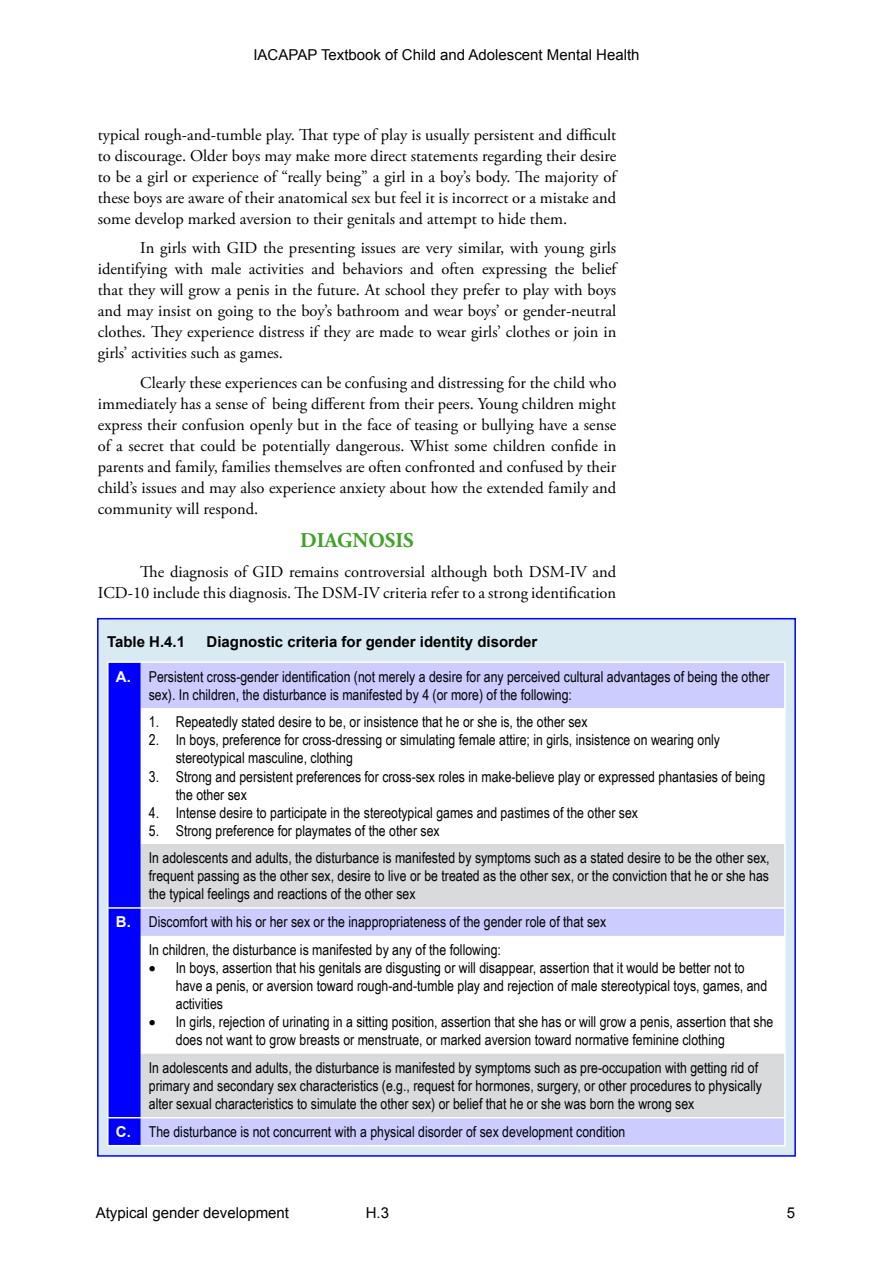
<style>
.page{position:relative;width:893px;height:1263px;background:#fff}
.page>*{position:absolute;margin:0;border:0;box-sizing:border-box;transform-origin:0 0}
.t1{font:700 21px "Adobe Garamond Pro";color:#44a12b}
.t2{font:16.5px/21px "Adobe Garamond Pro";color:#000;text-align:justify}
.t3{font:15px/18px "Arial Narrow";color:#000}
.t4{font:15px "Arial";color:#000}
.t5{font:700 15px "Arial";color:#000}
.s1{font-family:"Arial";font-weight:700;color:#fff}
</style>
<div class="page">
<div style="left:98px;top:619px;width:697px;height:537px;background:#d9eaf2"></div>
<div style="left:109px;top:663px;width:32px;height:482px;background:#00f"></div>
<div style="left:141px;top:663px;width:643px;height:482px;background:#ccf"></div>
<div style="left:141px;top:708px;width:643px;height:136px;background:#fff"></div>
<svg style="left:141px;top:844px;width:643px;height:273px;background:#e8e8ee"></svg>
<hr style="left:107px;top:661px;width:34px;height:2px;background:#fff">
<hr style="left:107px;top:663px;width:2px;height:45px;background:#fff">
<hr style="left:141px;top:661px;width:645px;height:2px;background:#fff">
<hr style="left:784px;top:663px;width:2px;height:45px;background:#fff">
<hr style="left:107px;top:708px;width:2px;height:136px;background:#fff">
<hr style="left:784px;top:708px;width:2px;height:136px;background:#fff">
<hr style="left:107px;top:844px;width:2px;height:63px;background:#fff">
<hr style="left:784px;top:844px;width:2px;height:63px;background:#fff">
<hr style="left:107px;top:1118px;width:2px;height:27px;background:#fff">
<hr style="left:784px;top:1118px;width:2px;height:27px;background:#fff">
<hr style="left:107px;top:1145px;width:34px;height:1px;background:#fff">
<hr style="left:141px;top:1145px;width:645px;height:1px;background:#fff">
<hr style="left:107px;top:907px;width:34px;height:2px;background:#fff">
<hr style="left:107px;top:909px;width:2px;height:27px;background:#fff">
<hr style="left:141px;top:907px;width:645px;height:2px;background:#fff">
<hr style="left:784px;top:909px;width:2px;height:27px;background:#fff">
<hr style="left:107px;top:936px;width:2px;height:118px;background:#fff">
<hr style="left:784px;top:936px;width:2px;height:118px;background:#fff">
<hr style="left:107px;top:1054px;width:2px;height:63px;background:#fff">
<hr style="left:784px;top:1054px;width:2px;height:63px;background:#fff">
<hr style="left:107px;top:1117px;width:34px;height:1px;background:#fff">
<hr style="left:141px;top:1117px;width:645px;height:1px;background:#fff">
<p class="t4" style="left:253px;top:45px;width:388px">IACAPAP Textbook of Child and Adolescent Mental Health</p>
<p class="t2" style="left:98px;top:124px;width:520px">typical rough-and-tumble play. That type of play is usually persistent and difficult to discourage. Older boys may make more direct statements regarding their desire to be a girl or experience of “really being” a girl in a boy’s body. The majority of these boys are aware of their anatomical sex but feel it is incorrect or a mistake and some develop marked aversion to their genitals and attempt to hide them.</p>
<p class="t2" style="left:98px;top:238px;width:520px;text-indent:43px">In girls with GID the presenting issues are very similar, with young girls identifying with male activities and behaviors and often expressing the belief that they will grow a penis in the future. At school they prefer to play with boys and may insist on going to the boy’s bathroom and wear boys’ or gender-neutral clothes. They experience distress if they are made to wear girls’ clothes or join in girls’ activities such as games.</p>
<p class="t2" style="left:98px;top:372px;width:520px;text-indent:43px">Clearly these experiences can be confusing and distressing for the child who immediately has a sense of being different from their peers. Young children might express their confusion openly but in the face of teasing or bullying have a sense of a secret that could be potentially dangerous. Whist some children confide in parents and family, families themselves are often confronted and confused by their child’s issues and may also experience anxiety about how the extended family and community will respond.</p>
<h1 class="t1" style="left:300px;top:528px;width:115px">DIAGNOSIS</h1>
<p class="t2" style="left:98px;top:562px;width:520px;text-align:right">The diagnosis of GID remains controversial although both DSM-IV and<br>ICD-10 include this diagnosis. The DSM-IV criteria refer to a strong identification</p>
<p class="t5" style="left:107px;top:632px;width:80px">Table H.4.1</p>
<p class="t5" style="left:207px;top:632px;width:332px">Diagnostic criteria for gender identity disorder</p>
<p class="t3" style="left:149px;top:667px;width:622px;text-indent:-33px"><span class="s1">A.</span> Persistent cross-gender identification (not merely a desire for any perceived cultural advantages of being the other sex). In children, the disturbance is manifested by 4 (or more) of the following:</p>
<p class="t3" style="left:149px;top:713px;width:440px">1. Repeatedly stated desire to be, or insistence that he or she is, the other sex</p>
<p class="t3" style="left:176px;top:731px;width:546px;text-indent:-27px">2. In boys, preference for cross-dressing or simulating female attire; in girls, insistence on wearing only stereotypical masculine, clothing</p>
<p class="t3" style="left:176px;top:767px;width:591px;text-indent:-27px">3. Strong and persistent preferences for cross-sex roles in make-believe play or expressed phantasies of being the other sex</p>
<p class="t3" style="left:149px;top:803px;width:491px">4. Intense desire to participate in the stereotypical games and pastimes of the other sex</p>
<p class="t3" style="left:149px;top:816px;width:622px;line-height:27.9px">5. Strong preference for playmates of the other sex<br>In adolescents and adults, the disturbance is manifested by symptoms such as a stated desire to be the other sex,</p>
<p class="t3" style="left:149px;top:866px;width:622px">frequent passing as the other sex, desire to live or be treated as the other sex, or the conviction that he or she has the typical feelings and reactions of the other sex</p>
<p class="t3" style="left:149px;top:907px;width:459px;line-height:27.9px;text-indent:-33px"><span class="s1">B.</span> Discomfort with his or her sex or the inappropriateness of the gender role of that sex<br>In children, the disturbance is manifested by any of the following:</p>
<p class="t3" style="left:176px;top:958px;width:593px;text-indent:-27px">• In boys, assertion that his genitals are disgusting or will disappear, assertion that it would be better not to have a penis, or aversion toward rough-and-tumble play and rejection of male stereotypical toys, games, and activities</p>
<p class="t3" style="left:176px;top:1012px;width:599px;text-indent:-27px">• In girls, rejection of urinating in a sitting position, assertion that she has or will grow a penis, assertion that she does not want to grow breasts or menstruate, or marked aversion toward normative feminine clothing</p>
<p class="t3" style="left:149px;top:1058px;width:615px">In adolescents and adults, the disturbance is manifested by symptoms such as pre-occupation with getting rid of primary and secondary sex characteristics (e.g., request for hormones, surgery, or other procedures to physically alter sexual characteristics to simulate the other sex) or belief that he or she was born the wrong sex</p>
<p class="t3" style="left:116px;top:1122px;width:511px"><span class="s1">C.</span> The disturbance is not concurrent with a physical disorder of sex development condition</p>
<p class="t4" style="left:96px;top:1202px;width:195px">Atypical gender development</p>
<p class="t4" style="left:366px;top:1202px;width:25px">H.3</p>
<p class="t4" style="left:787px;top:1203px;width:10px">5</p>
</div>
